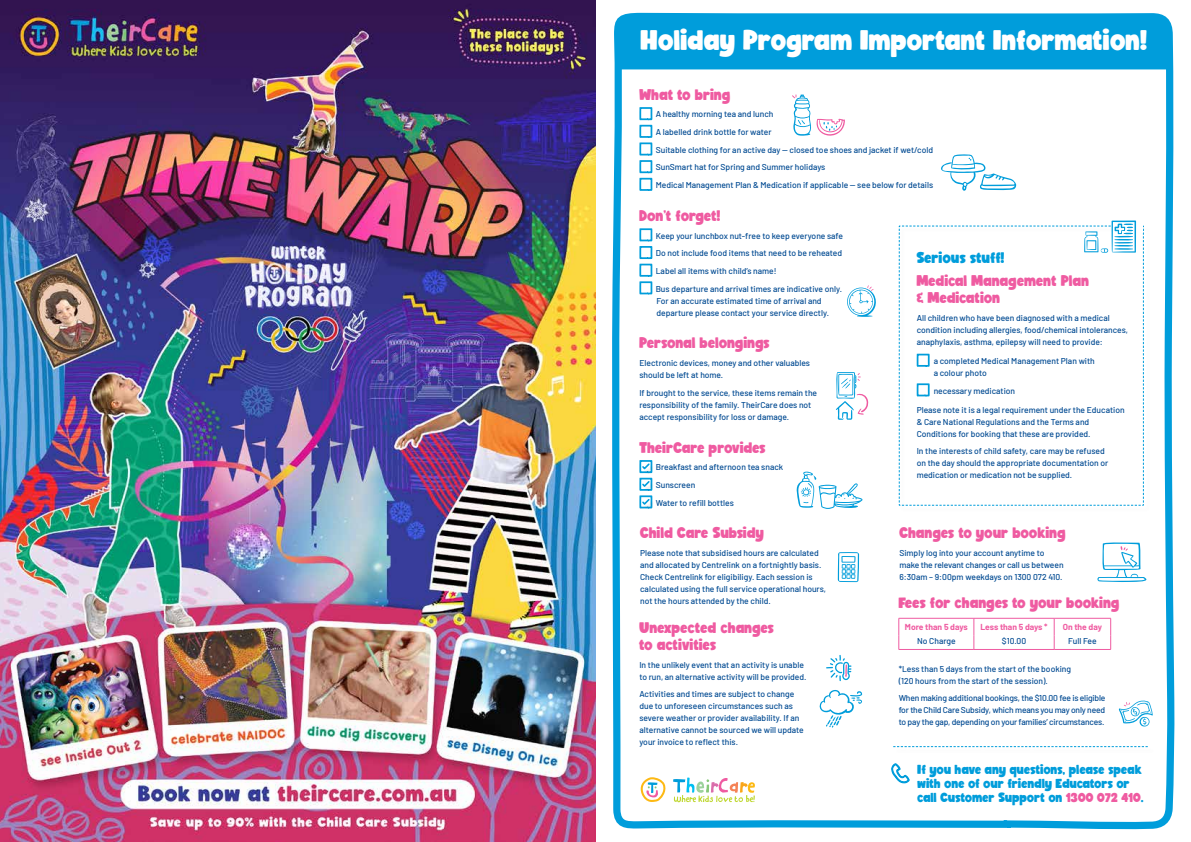
<style>
.page{position:relative;width:1191px;height:842px;background:#fff}
.page>*{position:absolute;margin:0;border:0;box-sizing:border-box;transform-origin:0 0}
.t1{font:26px "Bolden Van";color:#fff}
.t2{font:14px/17px "Bolden Van";color:#ef5ba1}
.t3{font:14px "Bolden Van";color:#009ddb}
.t4{font:12px/14.4px "Bolden Van";color:#009ddb}
.t5{font:500 8.5px/12px "Barlow";color:#004a92}
.t6{font:700 8.5px "Barlow";color:#ef5ba1}
.s1{color:#ef5ba1}
</style>
<div class="page">
<svg style="left:612px;top:12px;width:563px;height:818px"></svg>
<svg style="left:638px;top:106px;width:15px;height:86px"></svg>
<svg style="left:638px;top:227px;width:15px;height:68px"></svg>
<hr style="left:898px;top:618px;width:76px;height:1px;background:#ef5ba1">
<hr style="left:974px;top:618px;width:80px;height:1px;background:#ef5ba1">
<hr style="left:1054px;top:618px;width:56px;height:1px;background:#ef5ba1">
<svg style="left:898px;top:618px;width:1px;height:31px"></svg>
<svg style="left:973px;top:618px;width:1px;height:31px"></svg>
<svg style="left:1054px;top:618px;width:1px;height:31px"></svg>
<svg style="left:1110px;top:618px;width:1px;height:31px"></svg>
<hr style="left:898px;top:649px;width:76px;height:1px;background:#ef5ba1">
<hr style="left:974px;top:649px;width:80px;height:1px;background:#ef5ba1">
<hr style="left:1054px;top:649px;width:56px;height:1px;background:#ef5ba1">
<div style="left:899px;top:227px;width:251px;height:286px;background:#fefefe"></div>
<svg style="left:791px;top:94px;width:54px;height:42px"></svg>
<svg style="left:899px;top:220px;width:245px;height:286px"></svg>
<svg style="left:940px;top:154px;width:76px;height:37px"></svg>
<svg style="left:796px;top:472px;width:66px;height:37px"></svg>
<svg style="left:1118px;top:700px;width:34px;height:26px"></svg>
<svg style="left:835px;top:371px;width:33px;height:49px"></svg>
<svg style="left:837px;top:552px;width:22px;height:30px"></svg>
<svg style="left:1096px;top:542px;width:54px;height:40px"></svg>
<div style="left:615px;top:18px;width:555px;height:51px;background:#009ddb"></div>
<div style="left:894px;top:747px;width:260px;height:7px;background:#fdfdfd"></div>
<svg style="left:893px;top:746px;width:254px;height:1px"></svg>
<svg style="left:640px;top:777px;width:27px;height:25px"></svg>
<svg style="left:673px;top:777px;width:82px;height:25px"></svg>
<svg style="left:890px;top:753px;width:20px;height:31px"></svg>
<div style="left:643px;top:465px;width:12px;height:10px;background:#fefefe"></div>
<div style="left:643px;top:482px;width:12px;height:10px;background:#fefefe"></div>
<div style="left:643px;top:500px;width:12px;height:10px;background:#fefefe"></div>
<svg style="left:638px;top:459px;width:15px;height:50px"></svg>
<svg style="left:817px;top:688px;width:49px;height:40px"></svg>
<svg style="left:847px;top:285px;width:29px;height:32px"></svg>
<svg style="left:826px;top:655px;width:25px;height:26px"></svg>
<img style="left:0;top:0;width:595px;height:842px">
<h1 class="t1" style="left:641px;top:23px;width:508px">Holiday Program Important Information!</h1>
<h2 class="t2" style="left:639px;top:86px;width:93px">What to bring</h2>
<p class="t5" style="left:655px;top:105px;width:279px;line-height:17.7px">A healthy morning tea and lunch<br>A labelled drink bottle for water<br>Suitable clothing for an active day — closed toe shoes and jacket if wet/cold SunSmart hat for Spring and Summer holidays<br>Medical Management Plan &amp; Medication if applicable — see below for details</p>
<h2 class="t2" style="left:639px;top:207px;width:83px">Don’t forget!</h2>
<p class="t5" style="left:656px;top:226px;width:189px;line-height:17.7px">Keep your lunchbox nut-free to keep everyone safe Do not include food items that need to be reheated Label all items with child’s name!<br>Bus departure and arrival times are indicative only.</p>
<p class="t5" style="left:656px;top:294px;width:174px">For an accurate estimated time of arrival and departure please contact your service directly.</p>
<h2 class="t2" style="left:639px;top:335px;width:132px">Personal belongings</h2>
<p class="t5" style="left:639px;top:356px;width:172px">Electronic devices, money and other valuables should be left at home.</p>
<p class="t5" style="left:639px;top:386px;width:179px">If brought to the service, these items remain the responsibility of the family. TheirCare does not accept responsibility for loss or damage.</p>
<h2 class="t2" style="left:639px;top:439px;width:128px">TheirCare provides</h2>
<p class="t5" style="left:656px;top:458px;width:129px;line-height:17.7px">Breakfast and afternoon tea snack<br>Sunscreen<br>Water to refill bottles</p>
<h2 class="t2" style="left:640px;top:525px;width:126px">Child Care Subsidy</h2>
<p class="t5" style="left:640px;top:546px;width:187px">Please note that subsidised hours are calculated and allocated by Centrelink on a fortnightly basis.<br>Check Centrelink for eligibiligy. Each session is calculated using the full service operational hours, not the hours attended by the child.</p>
<h2 class="t2" style="left:639px;top:619px;width:136px">Unexpected changes to activities</h2>
<p class="t5" style="left:639px;top:658px;width:169px">In the unlikely event that an activity is unable to run, an alternative activity will be provided.</p>
<p class="t5" style="left:639px;top:688px;width:166px">Activities and times are subject to change due to unforeseen circumstances such as severe weather or provider availability. If an alternative cannot be sourced we will update your invoice to reflect this.</p>
<h2 class="t3" style="left:916px;top:249px;width:89px">Serious stuff!</h2>
<h2 class="t2" style="left:916px;top:272px;width:174px">Medical Management Plan &amp; Medication</h2>
<p class="t5" style="left:916px;top:311px;width:213px">All children who have been diagnosed with a medical condition including allergies, food/chemical intolerances, anaphylaxis, asthma, epilepsy will need to provide:</p>
<p class="t5" style="left:933px;top:354px;width:163px">a completed Medical Management Plan with a colour photo</p>
<p class="t5" style="left:933px;top:384px;width:83px">necessary medication</p>
<p class="t5" style="left:916px;top:403px;width:209px">Please note it is a legal requirement under the Education &amp; Care National Regulations and the Terms and<br>Conditions for booking that these are provided.</p>
<p class="t5" style="left:916px;top:445px;width:193px">In the interests of child safety, care may be refused on the day should the appropriate documentation or medication or medication not be supplied.</p>
<h2 class="t2" style="left:899px;top:525px;width:168px">Changes to your booking</h2>
<p class="t5" style="left:899px;top:546px;width:166px">Simply log into your account anytime to make the relevant changes or call us between<br>6:30am – 9:00pm weekdays on 1300 072 410.</p>
<h2 class="t2" style="left:898px;top:594px;width:222px">Fees for changes to your booking</h2>
<p class="t6" style="left:905px;top:620px;width:64px">More than 5 days</p>
<p class="t6" style="left:980px;top:620px;width:69px">Less than 5 days *</p>
<p class="t6" style="left:1062px;top:620px;width:41px">On the day</p>
<p class="t5" style="left:917px;top:634px;width:40px">No Charge</p>
<p class="t5" style="left:1002px;top:634px;width:26px">$10.00</p>
<p class="t5" style="left:1068px;top:634px;width:30px">Full Fee</p>
<p class="t5" style="left:898px;top:662px;width:174px">*Less than 5 days from the start of the booking (120 hours from the start of the session).</p>
<p class="t5" style="left:898px;top:692px;width:208px;text-align:justify">When making additional bookings, the $10.00 fee is eligible for the Child Care Subsidy, which means you may only need to pay the gap, depending on your families’ circumstances.</p>
<h3 class="t4" style="left:917px;top:762px;width:227px">If you have any questions, please speak with one of our friendly Educators or call Customer Support on <span class="s1">1300 072 410</span>.</h3>
</div>
